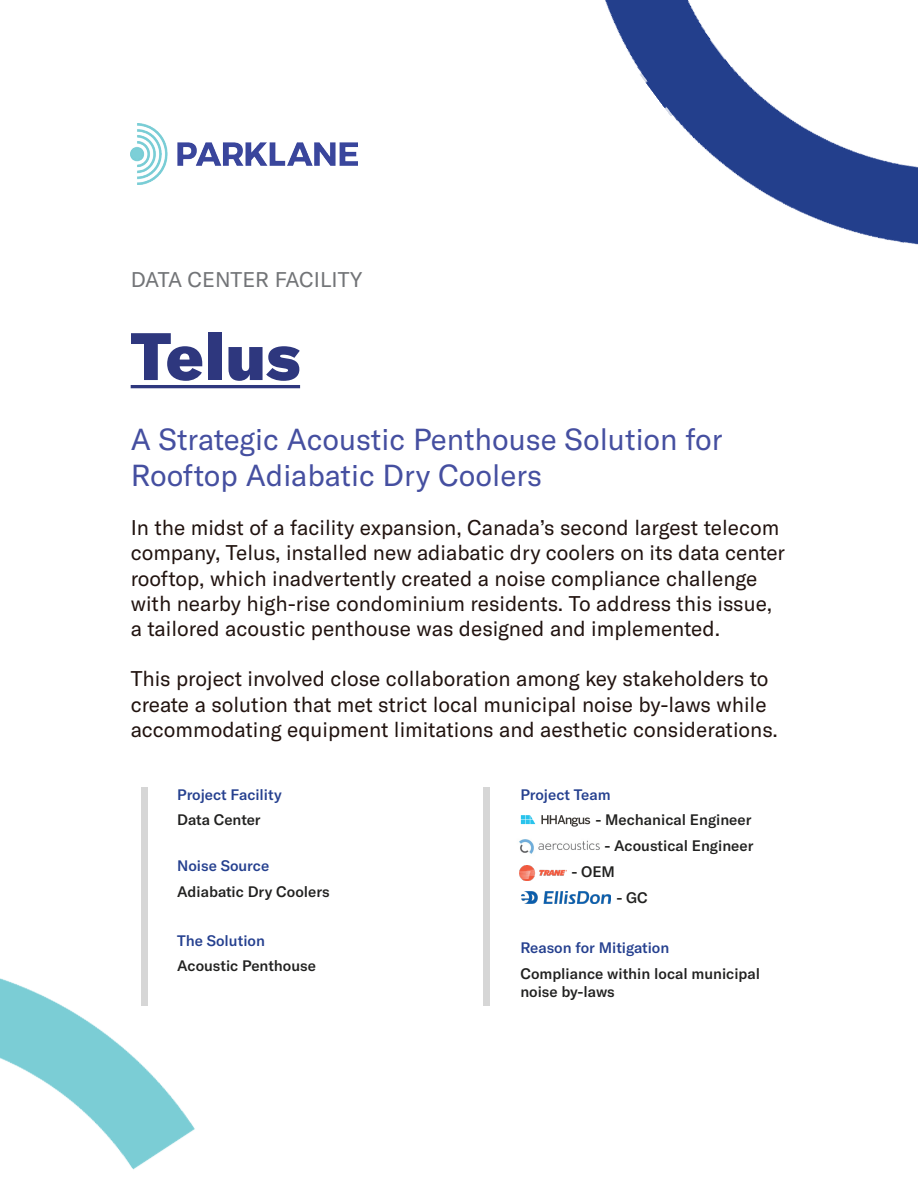
<style>
.page{position:relative;width:918px;height:1188px;background:#fff}
.page>*{position:absolute;margin:0;border:0;box-sizing:border-box;transform-origin:0 0}
.t1{font:900 66px "GT America";color:#2e377e}
.t2{font:30px/36px "GT America";color:#454fa0}
.t3{font:21px/25.2px "GT America";color:#21130f}
.t4{font:21px "GT America";color:#727477}
.t5{font:500 15px/18px "GT America";color:#212120}
.t6{font:500 15px "GT America";color:#25408f}
</style>
<div class="page">
<img style="left:0;top:787px;width:195px;height:383px">
<img style="left:605px;top:0;width:313px;height:245px">
<img style="left:131px;top:124px;width:226px;height:60px">
<hr style="left:131px;top:385px;width:169px;height:3px;background:#2e377e">
<div style="left:141px;top:788px;width:7px;height:218px;background:#d6d6d6"></div>
<div style="left:483px;top:788px;width:6px;height:218px;background:#d6d6d6"></div>
<svg style="left:521px;top:815px;width:14px;height:9px"></svg>
<svg style="left:541px;top:815px;width:49px;height:12px"></svg>
<img style="left:519px;top:839px;width:81px;height:15px">
<img style="left:520px;top:865px;width:47px;height:15px">
<img style="left:522px;top:892px;width:88px;height:12px">
<p class="t4" style="left:131px;top:268px;width:233px">DATA CENTER FACILITY</p>
<p class="t1" style="left:131px;top:314px;width:171px">Telus</p>
<p class="t2" style="left:131px;top:422px;width:593px">A Strategic Acoustic Penthouse Solution for<br>Rooftop Adiabatic Dry Coolers</p>
<p class="t3" style="left:131px;top:515px;width:656px">In the midst of a facility expansion, Canada’s second largest telecom company, Telus, installed new adiabatic dry coolers on its data center rooftop, which inadvertently created a noise compliance challenge with nearby high-rise condominium residents. To address this issue, a tailored acoustic penthouse was designed and implemented.</p>
<p class="t3" style="left:131px;top:666px;width:649px">This project involved close collaboration among key stakeholders to create a solution that met strict local municipal noise by-laws while accommodating equipment limitations and aesthetic considerations.</p>
<p class="t6" style="left:177px;top:785px;width:106px">Project Facility</p>
<p class="t5" style="left:177px;top:811px;width:85px">Data Center</p>
<p class="t6" style="left:177px;top:857px;width:94px">Noise Source</p>
<p class="t5" style="left:177px;top:883px;width:154px">Adiabatic Dry Coolers</p>
<p class="t6" style="left:177px;top:931px;width:89px">The Solution</p>
<p class="t5" style="left:177px;top:957px;width:140px">Acoustic Penthouse</p>
<p class="t6" style="left:520px;top:785px;width:92px">Project Team</p>
<p class="t5" style="left:595px;top:811px;width:158px">- Mechanical Engineer</p>
<p class="t5" style="left:604px;top:837px;width:151px">- Acoustical Engineer</p>
<p class="t5" style="left:571px;top:863px;width:45px">- OEM</p>
<p class="t5" style="left:616px;top:889px;width:33px">- GC</p>
<p class="t6" style="left:520px;top:939px;width:150px">Reason for Mitigation</p>
<p class="t5" style="left:520px;top:964px;width:241px">Compliance within local municipal noise by-laws</p>
</div>
